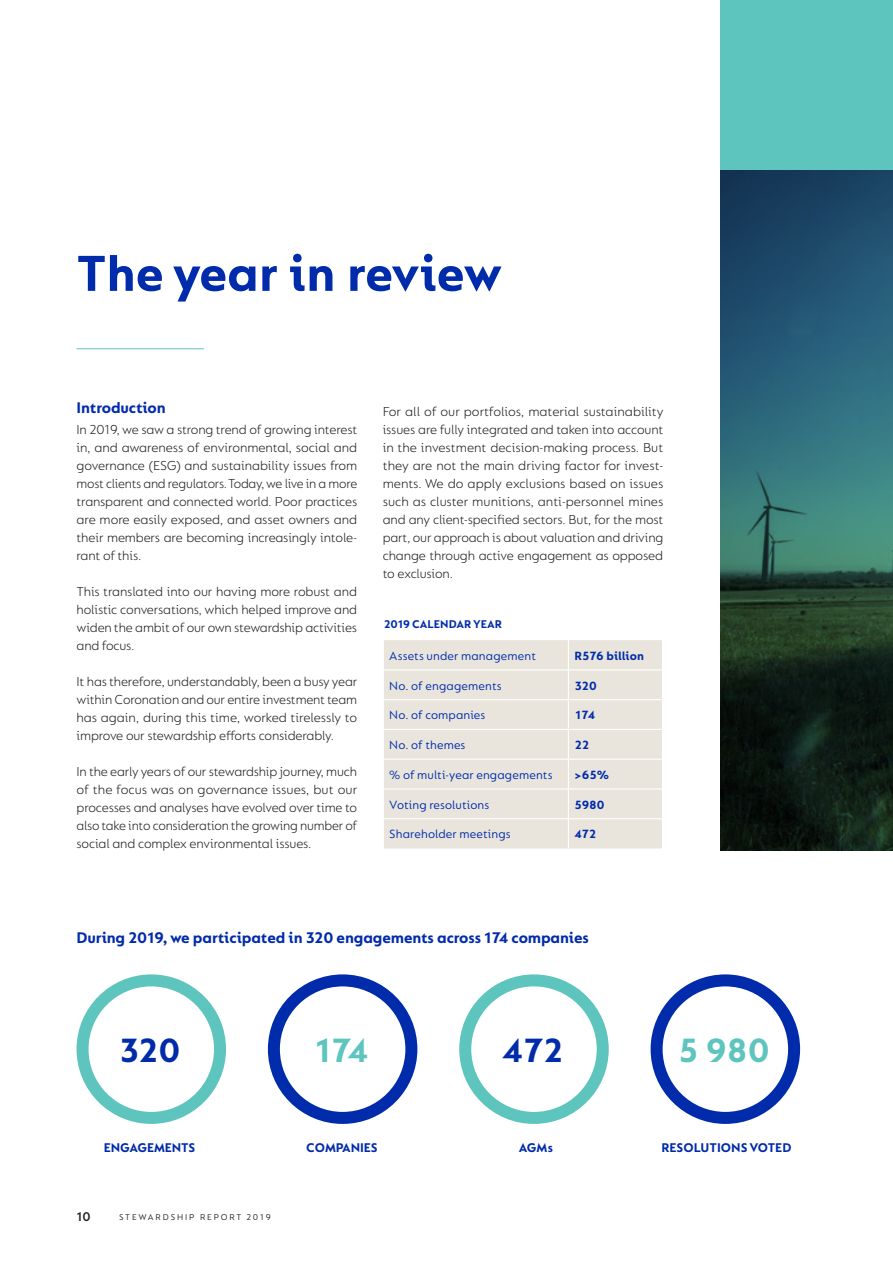
<style>
.page{position:relative;width:893px;height:1263px;background:#fff}
.page>*{position:absolute;margin:0;border:0;box-sizing:border-box;transform-origin:0 0}
.Article_Headline{font:700 54px "FS Lucas";color:#002baa}
.t1{font:700 36px "FS Lucas";color:#5ec5be}
.t2{font:700 36px "FS Lucas";color:#002baa}
.Subhead{font:700 16.5px "FS Lucas";letter-spacing:-.01em;color:#002baa}
.Body_Text{font:300 13.8px/18px "FS Lucas";letter-spacing:-.01em;color:#231f20;text-align:justify}
.Subhead-2{font:700 13.5px "FS Lucas";letter-spacing:-.01em;color:#002baa}
.t3{font:600 13.5px "FS Lucas";color:#231f20}
.Table_Copy{font:12.75px "FS Lucas";letter-spacing:.01em;color:#002baa}
.Table_Copy-2{font:700 12.75px "FS Lucas";letter-spacing:-.015em;color:#002baa}
.Body_Text-2{font:700 12px "FS Lucas";color:#002baa}
.t4{font:9px "FS Lucas";letter-spacing:.21em;color:#231f20}
</style>
<div class="page">
<hr style="left:77px;top:348px;width:127px;height:1px;background:#5ec5be">
<div style="left:77px;top:974px;width:149px;height:150px;border:12px solid #5ec5be;border-radius:50%"></div>
<div style="left:268px;top:974px;width:149px;height:150px;border:12px solid #002baa;border-radius:50%"></div>
<div style="left:459px;top:974px;width:150px;height:150px;border:12px solid #5ec5be;border-radius:50%"></div>
<div style="left:651px;top:974px;width:149px;height:150px;border:12px solid #002baa;border-radius:50%"></div>
<div style="left:384px;top:640px;width:278px;height:208px;background:#e9e5dd"></div>
<hr style="left:383px;top:669px;width:185px;height:1px;background:#fff">
<hr style="left:568px;top:669px;width:94px;height:1px;background:#fff">
<hr style="left:383px;top:699px;width:185px;height:1px;background:#fff">
<hr style="left:568px;top:699px;width:94px;height:1px;background:#fff">
<hr style="left:383px;top:729px;width:185px;height:1px;background:#fff">
<hr style="left:568px;top:729px;width:94px;height:1px;background:#fff">
<hr style="left:383px;top:759px;width:185px;height:1px;background:#fff">
<hr style="left:568px;top:759px;width:94px;height:1px;background:#fff">
<hr style="left:383px;top:788px;width:185px;height:1px;background:#fff">
<hr style="left:568px;top:788px;width:94px;height:1px;background:#fff">
<hr style="left:383px;top:818px;width:185px;height:1px;background:#fff">
<hr style="left:568px;top:818px;width:94px;height:1px;background:#fff">
<svg style="left:568px;top:640px;width:1px;height:208px"></svg>
<svg style="left:721px;top:0;width:172px;height:850px;background:#2e6265"></svg>
<p class="Article_Headline" style="left:77px;top:242px;width:427px">The year in review</p>
<p class="Subhead" style="left:77px;top:398px;width:91px">Introduction</p>
<p class="Body_Text" style="left:77px;top:420px;width:282px">In 2019, we saw a strong trend of growing interest in, and awareness of environmental, social and governance (ESG) and sustainability issues from most clients and regulators. Today, we live in a more transparent and connected world. Poor practices are more easily exposed, and asset owners and their members are becoming increasingly intole&shy;rant of this.</p>
<p class="Body_Text" style="left:77px;top:582px;width:282px">This translated into our having more robust and holistic conversations, which helped improve and widen the ambit of our own stewardship activities and focus.</p>
<p class="Body_Text" style="left:77px;top:672px;width:282px">It has therefore, understandably, been a busy year within Coronation and our entire investment team has again, during this time, worked tirelessly to improve our stewardship efforts considerably.</p>
<p class="Body_Text" style="left:77px;top:762px;width:282px">In the early years of our stewardship journey, much of the focus was on governance issues, but our processes and analyses have evolved over time to also take into consideration the growing number of social and complex environmental issues.</p>
<p class="Body_Text" style="left:383px;top:402px;width:282px">For all of our portfolios, material sustainability issues are fully integrated and taken into account in the investment decision-making process. But they are not the main driving factor for invest&shy;ments. We do apply exclusions based on issues such as cluster munitions, anti-personnel mines and any client-specified sectors. But, for the most part, our approach is about valuation and driving change through active engagement as opposed to exclusion.</p>
<p class="Body_Text-2" style="left:384px;top:617px;width:119px">2019 CALENDAR YEAR</p>
<p class="Table_Copy" style="left:389px;top:648px;width:148px">Assets under management</p>
<p class="Table_Copy-2" style="left:574px;top:648px;width:71px">R576 billion</p>
<p class="Table_Copy" style="left:389px;top:678px;width:114px">No. of engagements</p>
<p class="Table_Copy-2" style="left:574px;top:678px;width:24px">320</p>
<p class="Table_Copy" style="left:389px;top:708px;width:97px">No. of companies</p>
<p class="Table_Copy-2" style="left:574px;top:708px;width:23px">174</p>
<p class="Table_Copy" style="left:389px;top:738px;width:78px">No. of themes</p>
<p class="Table_Copy-2" style="left:574px;top:737px;width:17px">22</p>
<p class="Table_Copy" style="left:389px;top:767px;width:165px">% of multi-year engagements</p>
<p class="Table_Copy-2" style="left:574px;top:767px;width:36px">&gt;65%</p>
<p class="Table_Copy" style="left:389px;top:797px;width:101px">Voting resolutions</p>
<p class="Table_Copy-2" style="left:574px;top:797px;width:32px">5980</p>
<p class="Table_Copy" style="left:389px;top:827px;width:123px">Shareholder meetings</p>
<p class="Table_Copy-2" style="left:574px;top:827px;width:24px">472</p>
<p class="Subhead" style="left:77px;top:928px;width:514px">During 2019, we participated in 320 engagements across 174 companies</p>
<p class="t2" style="left:120px;top:1030px;width:62px">320</p>
<p class="t1" style="left:315px;top:1030px;width:55px">174</p>
<p class="t2" style="left:502px;top:1030px;width:62px">472</p>
<p class="t1" style="left:678px;top:1030px;width:93px">5 980</p>
<p class="Subhead-2" style="left:104px;top:1140px;width:93px">ENGAGEMENTS</p>
<p class="Subhead-2" style="left:306px;top:1140px;width:73px">COMPANIES</p>
<p class="Subhead-2" style="left:519px;top:1140px;width:36px">AGMs</p>
<p class="Subhead-2" style="left:661px;top:1140px;width:132px">RESOLUTIONS VOTED</p>
<p class="t3" style="left:77px;top:1209px;width:16px">10</p>
<p class="t4" style="left:119px;top:1211px;width:153px">STEWARDSHIP REPORT 2019</p>
</div>
